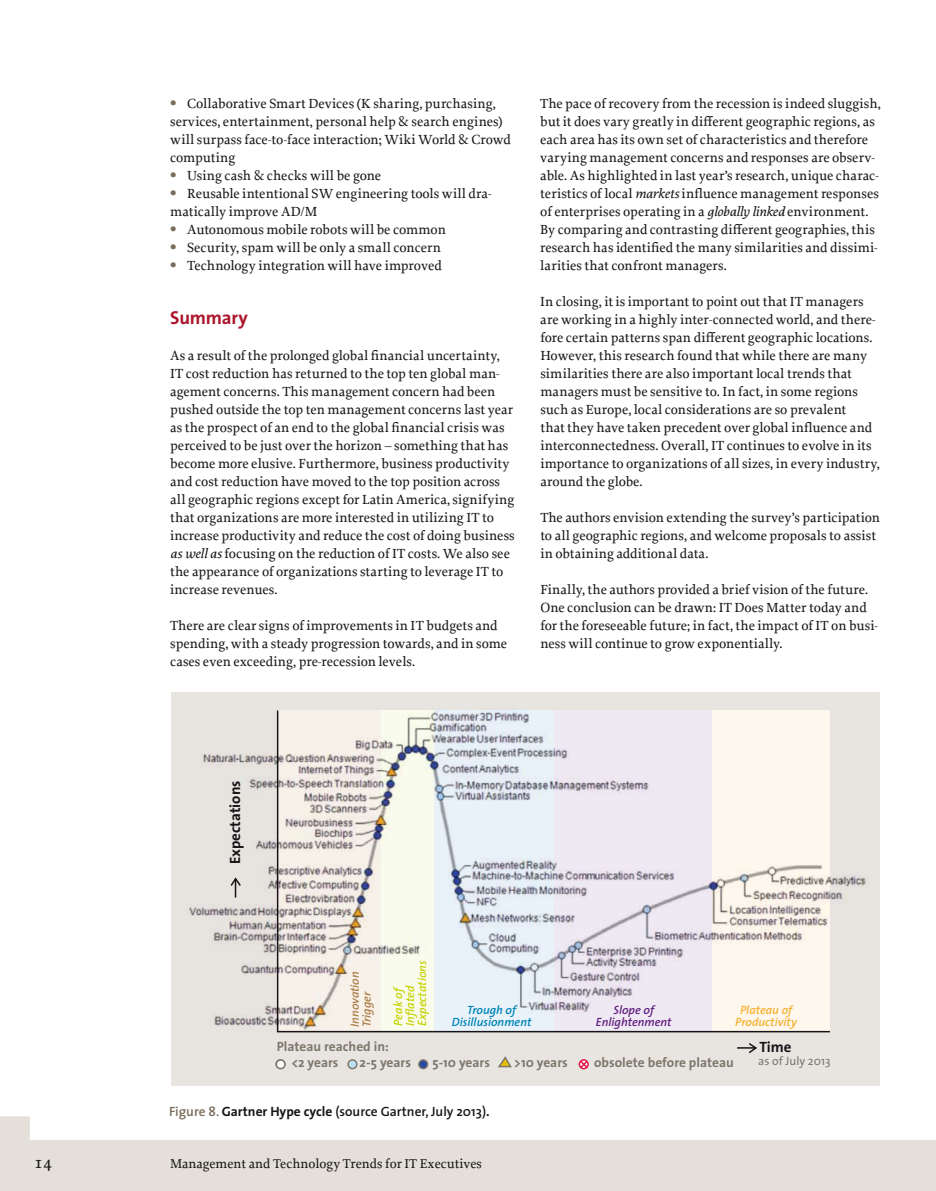
<style>
.page{position:relative;width:936px;height:1191px;background:#fff}
.page>*{position:absolute;margin:0;border:0;box-sizing:border-box;transform-origin:0 0}
.t1{font:700 18.75px "The Sans";letter-spacing:-.01em;color:#ab162c}
.t2{font:500 18px "Proforma";color:#181716}
.t3{font:700 15px "The Sans";color:#171418}
.t4{font:500 13.8px/18px "Proforma";color:#181716}
.t5{font:700 13.5px/16.5px "The Sans";color:#7e776b}
.t6{font:600 13.5px "The Sans";color:#181716}
.t7{font:500 13.5px "Proforma";color:#181716}
.t8{font:italic 600 12px/12px "The Sans";color:#c8d406}
.t9{font:italic 600 12px/12px "The Sans";color:#0085b7;text-align:center}
.t10{font:italic 600 12px/12px "The Sans";color:#f7b334;text-align:center}
.t11{font:italic 600 12px/12px "The Sans";color:#622081;text-align:center}
.t12{font:italic 600 12px/12px "The Sans";color:#af7f48}
.t13{font:12px "The Sans";color:#7e776b}
.s1{font-family:"Rockwell";font-weight:700;font-size:18px;color:#796c5b}
.s2{font-style:italic}
.s3{color:#796c5b}
.s4{font-weight:700}
</style>
<div class="page">
<svg style="left:0;top:1116px;width:935px;height:75px;fill:#e4dfd9"></svg>
<div style="left:171px;top:692px;width:708px;height:393px;background:#e8e5e1"></div>
<svg style="left:737px;top:1043px;width:20px;height:11px"></svg>
<div style="left:275px;top:1059px;width:10px;height:10px;border:2px solid #7e776b;border-radius:50%"></div>
<div style="left:276px;top:1060px;width:9px;height:8px;background:#fff;border-radius:50%"></div>
<div style="left:275px;top:1059px;width:11px;height:10px;border:2px solid #7e776b;border-radius:50%"></div>
<div style="left:348px;top:1060px;width:9px;height:8px;background:#bce1f2;border-radius:50%"></div>
<div style="left:347px;top:1059px;width:10px;height:10px;border:2px solid #7e776b;border-radius:50%"></div>
<div style="left:419px;top:1060px;width:8px;height:8px;background:#2949a2;border-radius:50%"></div>
<div style="left:418px;top:1059px;width:10px;height:10px;border:2px solid #7e776b;border-radius:50%"></div>
<svg style="left:498px;top:1056px;width:14px;height:12px"></svg>
<svg style="left:578px;top:1059px;width:11px;height:10px"></svg>
<img style="left:189px;top:708px;width:680px;height:325px">
<p class="t4" style="left:170px;top:94px;width:342px"><span class="s1">•</span> Collaborative Smart Devices (K sharing, purchasing, services, entertainment, personal help &amp; search engines) will surpass face-to-face interaction; Wiki World &amp; Crowd computing</p>
<p class="t4" style="left:170px;top:166px;width:212px"><span class="s1">•</span> Using cash &amp; checks will be gone</p>
<p class="t4" style="left:170px;top:184px;width:323px"><span class="s1">•</span> Reusable intentional SW engineering tools will dra‑ matically improve AD/M</p>
<p class="t4" style="left:170px;top:220px;width:277px"><span class="s1">•</span> Autonomous mobile robots will be common</p>
<p class="t4" style="left:170px;top:238px;width:272px"><span class="s1">•</span> Security, spam will be only a small concern</p>
<p class="t4" style="left:170px;top:256px;width:273px"><span class="s1">•</span> Technology integration will have improved</p>
<h1 class="t1" style="left:170px;top:302px;width:79px">Summary</h1>
<p class="t4" style="left:170px;top:346px;width:346px">As a result of the prolonged global financial uncertainty, IT cost reduction has returned to the top ten global man‑ agement concerns. This management concern had been pushed outside the top ten management concerns last year as the prospect of an end to the global financial crisis was perceived to be just over the horizon – something that has become more elusive. Furthermore, business productivity and cost reduction have moved to the top position across all geographic regions except for Latin America, signifying that organizations are more interested in utilizing IT to increase productivity and reduce the cost of doing business <span class="s2">as well as</span> focusing on the reduction of IT costs. We also see the appearance of organizations starting to leverage IT to increase revenues.</p>
<p class="t4" style="left:170px;top:616px;width:338px">There are clear signs of improvements in IT budgets and spending, with a steady progression towards, and in some cases even exceeding, pre-recession levels.</p>
<p class="t4" style="left:540px;top:94px;width:342px">The pace of recovery from the recession is indeed sluggish, but it does vary greatly in different geographic regions, as each area has its own set of characteristics and therefore varying management concerns and responses are observ‑ able. As highlighted in last year’s research, unique charac‑ teristics of local <span class="s2">markets</span> influence management responses of enterprises operating in a <span class="s2">globally linked</span> environment.<br>By comparing and contrasting different geographies, this research has identified the many similarities and dissimi‑ larities that confront managers.</p>
<p class="t4" style="left:540px;top:292px;width:341px">In closing, it is important to point out that IT managers are working in a highly inter-connected world, and there‑ fore certain patterns span different geographic locations.<br>However, this research found that while there are many similarities there are also important local trends that managers must be sensitive to. In fact, in some regions such as Europe, local considerations are so prevalent<br>that they have taken precedent over global influence and interconnectedness. Overall, IT continues to evolve in its importance to organizations of all sizes, in every industry, around the globe.</p>
<p class="t4" style="left:540px;top:508px;width:341px">The authors envision extending the survey’s participation to all geographic regions, and welcome proposals to assist in obtaining additional data.</p>
<p class="t4" style="left:540px;top:580px;width:339px">Finally, the authors provided a brief vision of the future.<br>One conclusion can be drawn: IT Does Matter today and for the foreseeable future; in fact, the impact of IT on busi‑ ness will continue to grow exponentially.</p>
<p class="t3" style="left:223px;top:864px;width:85px;rotate:-90deg">Expectations</p>
<p class="t12" style="left:348px;top:1027px;width:57px;rotate:-90deg">Innovation<br>Trigger</p>
<p class="t8" style="left:392px;top:1025px;width:67px;rotate:-90deg">Peak of<br>Inflated<br>Expectations</p>
<p class="t9" style="left:452px;top:1003px;width:81px">Trough of<br>Disillusionment</p>
<p class="t11" style="left:595px;top:1003px;width:77px">Slope of<br>Enlightenment</p>
<p class="t10" style="left:735px;top:1003px;width:63px">Plateau of<br>Productivity</p>
<p class="t3" style="left:759px;top:1034px;width:34px">Time</p>
<p class="t5" style="left:291px;top:1037px;width:99px;text-indent:-15px">Plateau reached in: &lt;2 years</p>
<p class="t5" style="left:359px;top:1054px;width:53px">2-5 years</p>
<p class="t5" style="left:432px;top:1054px;width:59px">5-10 years</p>
<p class="t5" style="left:514px;top:1054px;width:55px">&gt;10 years</p>
<p class="t5" style="left:594px;top:1054px;width:141px">obsolete before plateau</p>
<p class="t13" style="left:758px;top:1051px;width:74px">as of July 2013</p>
<p class="t6" style="left:169px;top:1100px;width:322px"><span class="s3">Figure 8.</span> <span class="s4">Gartner Hype cycle</span> (source Gartner, July 2013)<span class="s4">.</span></p>
<h2 class="t2" style="left:34px;top:1151px;width:19px">14</h2>
<p class="t7" style="left:170px;top:1155px;width:313px">Management and Technology Trends for IT Executives</p>
</div>
